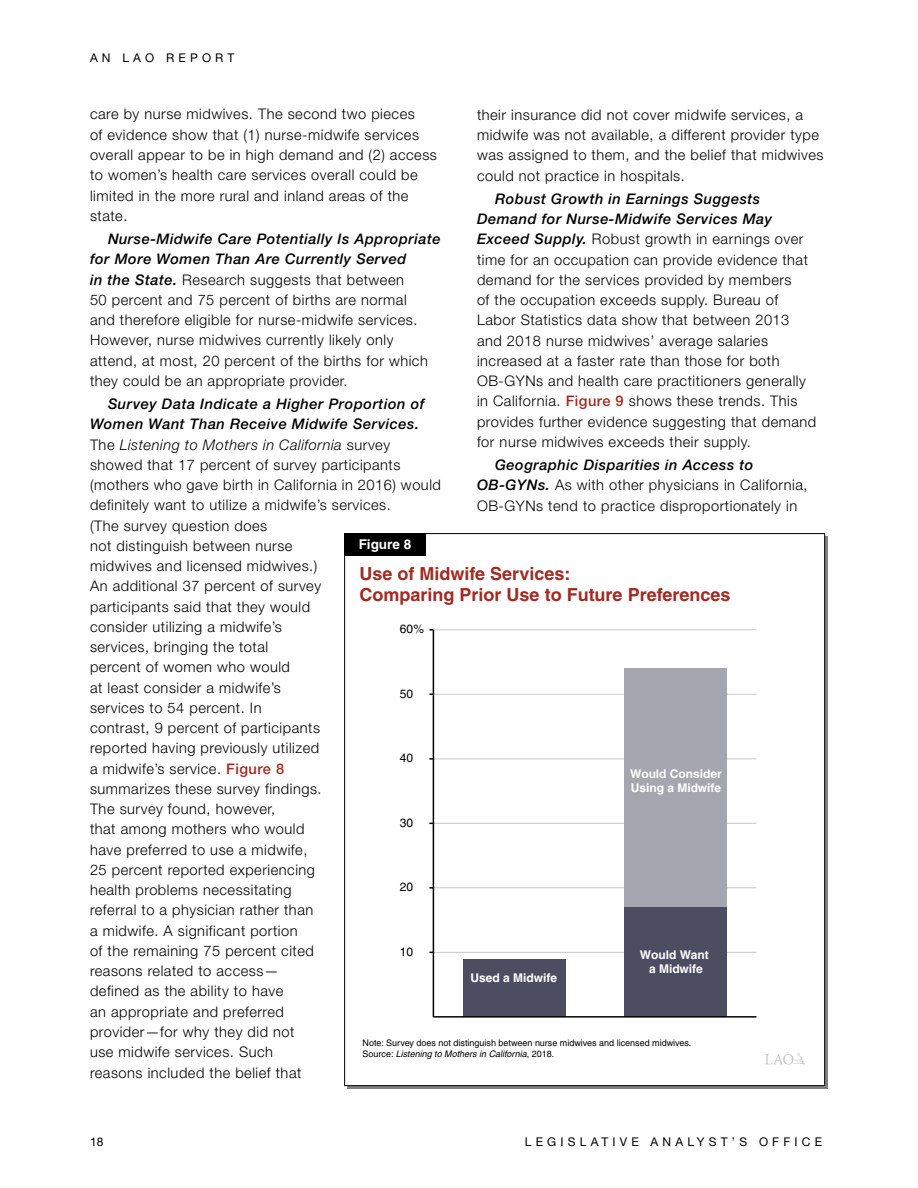
<style>
.page{position:relative;width:918px;height:1188px;background:#fff}
.page>*{position:absolute;margin:0;border:0;box-sizing:border-box;transform-origin:0 0}
.t1{font:700 18px/21.6px "Helvetica";color:#a12b22}
.t2{font:300 14.7px/20.2px "Helvetica Neue LT";letter-spacing:.035em;color:#000}
.t3{font:700 13.5px "Helvetica";color:#fff}
.t4{font:700 12px/14.4px "Helvetica";color:#fff;text-align:center}
.t5{font:12px "Helvetica Neue LT";letter-spacing:.35em;color:#000}
.t6{font:12px "Helvetica";color:#000}
.t7{font:9px/10.8px "Helvetica";color:#000}
.s1{font-weight:500;font-style:italic}
.s2{font-style:italic}
.s3{font-weight:500;color:#a02b22}
</style>
<div class="page">
<svg style="left:765px;top:1053px;width:40px;height:12px"></svg>
<hr style="left:433px;top:630px;width:323px;height:1px;background:#c7c8ca">
<hr style="left:433px;top:694px;width:323px;height:1px;background:#c7c8ca">
<hr style="left:433px;top:759px;width:323px;height:1px;background:#c7c8ca">
<hr style="left:433px;top:823px;width:323px;height:1px;background:#c7c8ca">
<hr style="left:433px;top:888px;width:323px;height:1px;background:#c7c8ca">
<hr style="left:433px;top:952px;width:323px;height:1px;background:#c7c8ca">
<div style="left:463px;top:959px;width:102px;height:58px;background:#4d4d62"></div>
<div style="left:624px;top:907px;width:103px;height:110px;background:#4d4d62"></div>
<div style="left:624px;top:668px;width:103px;height:239px;background:#a6a6b1"></div>
<hr style="left:433px;top:630px;width:1px;height:387px;background:#000">
<hr style="left:433px;top:1016px;width:323px;height:2px;background:#000">
<div style="left:345px;top:534px;width:81px;height:22px;background:#000"></div>
<p class="t5" style="left:90px;top:50px;width:146px">AN LAO REPORT</p>
<p class="t2" style="left:90px;top:104px;width:348px">care by nurse midwives. The second two pieces<br>of evidence show that (1) nurse-midwife services overall appear to be in high demand and (2) access to women’s health care services overall could be limited in the more rural and inland areas of the state.</p>
<p class="t2" style="left:90px;top:228px;width:352px;text-indent:18px"><span class="s1">Nurse-Midwife Care Potentially Is Appropriate for More Women Than Are Currently Served<br>in the State.</span> Research suggests that between<br>50 percent and 75 percent of births are normal<br>and therefore eligible for nurse-midwife services.<br>However, nurse midwives currently likely only attend, at most, 20 percent of the births for which they could be an appropriate provider.</p>
<p class="t2" style="left:90px;top:393px;width:352px;text-indent:18px"><span class="s1">Survey Data Indicate a Higher Proportion of Women Want Than Receive Midwife Services.<br></span>The <span class="s2">Listening to Mothers in California</span> survey showed that 17 percent of survey participants (mothers who gave birth in California in 2016) would definitely want to utilize a midwife’s services.<br>(The survey question does<br>not distinguish between nurse<br>midwives and licensed midwives.)<br>An additional 37 percent of survey<br>participants said that they would<br>consider utilizing a midwife’s<br>services, bringing the total<br>percent of women who would<br>at least consider a midwife’s<br>services to 54 percent. In<br>contrast, 9 percent of participants<br>reported having previously utilized<br>a midwife’s service. <span class="s3">Figure 8<br></span>summarizes these survey findings.<br>The survey found, however,<br>that among mothers who would<br>have preferred to use a midwife,<br>25 percent reported experiencing<br>health problems necessitating<br>referral to a physician rather than<br>a midwife. A significant portion<br>of the remaining 75 percent cited<br>reasons related to access—<br>defined as the ability to have<br>an appropriate and preferred<br>provider—for why they did not<br>use midwife services. Such<br>reasons included the belief that</p>
<p class="t2" style="left:477px;top:104px;width:348px">their insurance did not cover midwife services, a midwife was not available, a different provider type was assigned to them, and the belief that midwives could not practice in hospitals.</p>
<p class="t2" style="left:477px;top:188px;width:341px;text-indent:18px"><span class="s1">Robust Growth in Earnings Suggests Demand for Nurse-Midwife Services May Exceed Supply.</span> Robust growth in earnings over time for an occupation can provide evidence that demand for the services provided by members<br>of the occupation exceeds supply. Bureau of Labor Statistics data show that between 2013 and 2018 nurse midwives’ average salaries increased at a faster rate than those for both OB-GYNs and health care practitioners generally in California. <span class="s3">Figure 9</span> shows these trends. This provides further evidence suggesting that demand for nurse midwives exceeds their supply.</p>
<p class="t2" style="left:477px;top:454px;width:332px;text-indent:18px"><span class="s1">Geographic Disparities in Access to<br>OB-GYNs.</span> As with other physicians in California,<br>OB-GYNs tend to practice disproportionately in</p>
<p class="t3" style="left:359px;top:536px;width:54px">Figure 8</p>
<p class="t1" style="left:360px;top:562px;width:372px">Use of Midwife Services:<br>Comparing Prior Use to Future Preferences</p>
<p class="t6" style="left:400px;top:622px;width:26px">60%</p>
<p class="t6" style="left:400px;top:687px;width:15px">50</p>
<p class="t6" style="left:400px;top:751px;width:15px">40</p>
<p class="t4" style="left:630px;top:766px;width:93px;text-align:left">Would Consider<br>Using a Midwife</p>
<p class="t6" style="left:400px;top:816px;width:15px">30</p>
<p class="t6" style="left:400px;top:880px;width:15px">20</p>
<p class="t6" style="left:400px;top:945px;width:15px">10</p>
<p class="t4" style="left:640px;top:947px;width:70px">Would Want a Midwife</p>
<p class="t4" style="left:471px;top:970px;width:88px">Used a Midwife</p>
<p class="t7" style="left:363px;top:1038px;width:330px">Note: Survey does not distinguish between nurse midwives and licensed midwives.<br>Source: <span class="s2">Listening to Mothers in California</span>, 2018.</p>
<p class="t5" style="left:90px;top:1134px;width:15px">18</p>
<p class="t5" style="left:525px;top:1134px;width:299px">LEGISLATIVE ANALYST’S OFFICE</p>
</div>
